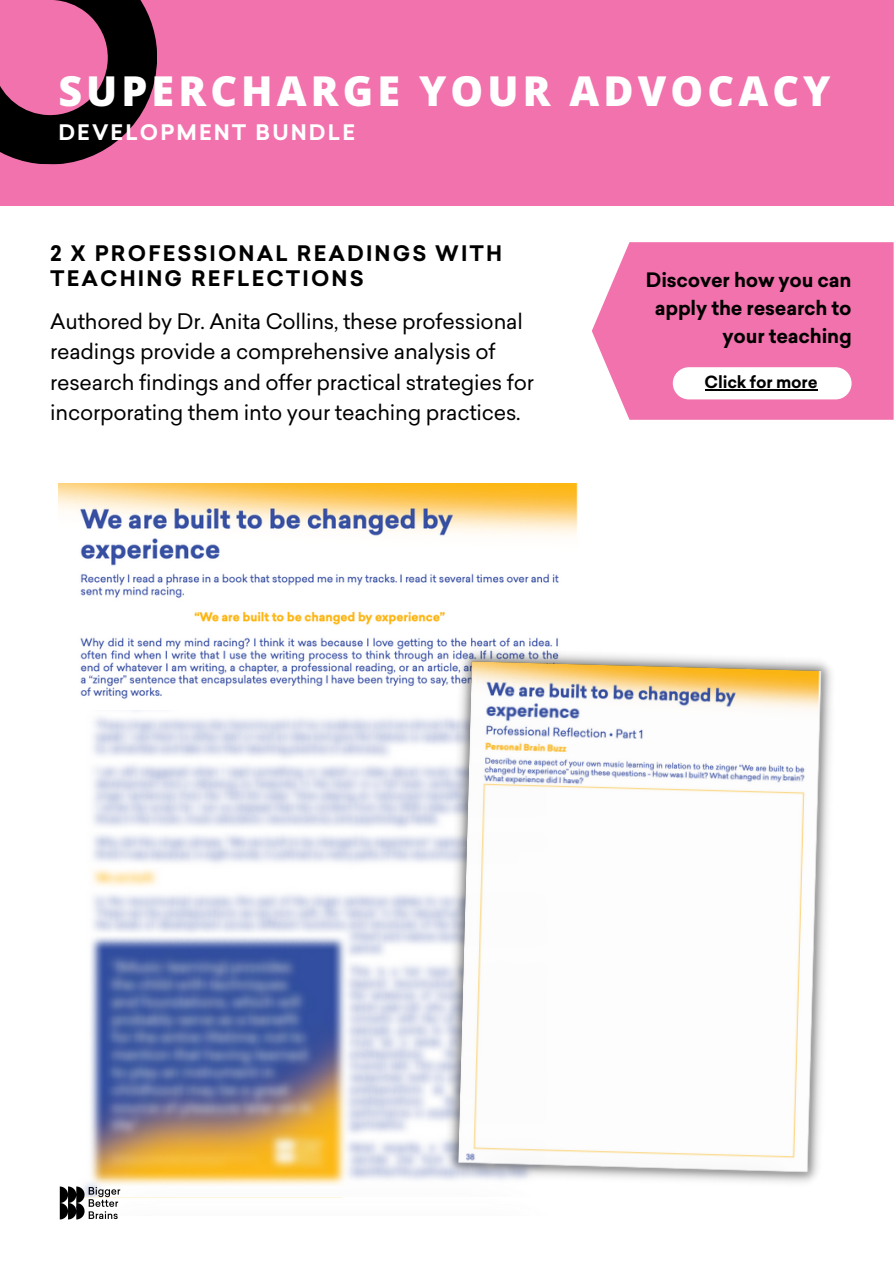
<style>
.page{position:relative;width:894px;height:1264px;background:#fff}
.page>*{position:absolute;margin:0;border:0;box-sizing:border-box;transform-origin:0 0}
.t1{font:800 41.1px "Open Sans";letter-spacing:.1em;color:#fff}
.t2{font:21px/30.3px "Sailec";letter-spacing:-.01em;color:#000}
.t3{font:700 21px/24.8px "Sailec";letter-spacing:.1em;color:#000}
.t4{font:700 21px "Sailec";letter-spacing:.1em;color:#fff}
.t5{font:700 19.5px/28.2px "Sailec";letter-spacing:-.01em;color:#000;text-align:right}
.t6{font:700 16.5px "Sailec";letter-spacing:-.01em;color:#000}
</style>
<div class="page">
<div style="left:0;top:0;width:893px;height:205px;background:#f172ac"></div>
<svg style="left:0;top:0;width:157px;height:165px"></svg>
<svg style="left:592px;top:242px;width:301px;height:178px;background:#f27cb2"></svg>
<div style="left:672px;top:367px;width:179px;height:32px;background:#fff;border-radius:16px"></div>
<hr style="left:704px;top:389px;width:113px;height:1px;background:#000">
<img style="left:58px;top:484px;width:520px;height:714px">
<img style="left:75px;top:710px;width:485px;height:486px">
<img style="left:439px;top:642px;width:393px;height:549px">
<img style="left:58px;top:1185px;width:63px;height:34px">
<h1 class="t1" style="left:58px;top:62px;width:773px">SUPERCHARGE YOUR ADVOCACY</h1>
<p class="t4" style="left:58px;top:120px;width:298px">DEVELOPMENT BUNDLE</p>
<p class="t3" style="left:50px;top:242px;width:453px">2 X PROFESSIONAL READINGS WITH<br>TEACHING REFLECTIONS</p>
<p class="t2" style="left:50px;top:306px;width:485px">Authored by Dr. Anita Collins, these professional readings provide a comprehensive analysis of research findings and offer practical strategies for incorporating them into your teaching practices.</p>
<p class="t5" style="left:645px;top:266px;width:207px">Discover how you can apply the research to your teaching</p>
<p class="t6" style="left:704px;top:373px;width:114px">Click for more</p>
</div>
